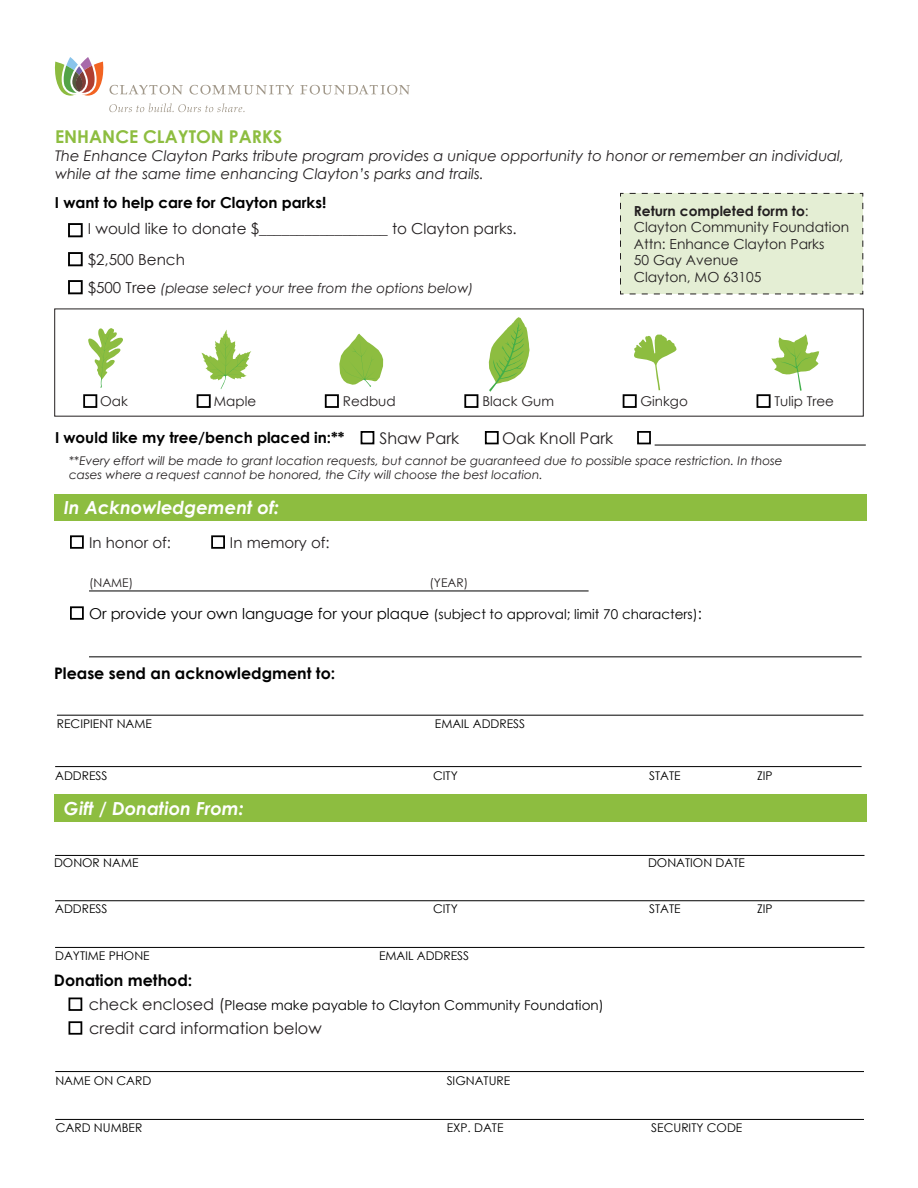
<style>
.page{position:relative;width:918px;height:1188px;background:#fff}
.page>*{position:absolute;margin:0;border:0;box-sizing:border-box;transform-origin:0 0}
.t1{font:italic 700 18px "Century Gothic";color:#fff}
.t2{font:700 17.7px "Century Gothic";color:#8dbd40}
.t3{font:16.05px "Century Gothic";color:#231f20}
.t4{font:700 15.9px "Century Gothic";color:#000}
.t5{font:700 15.15px "Century Gothic";color:#000}
.t6{font:15.15px "Century Gothic";color:#231f20}
.t7{font:15px "Century Gothic";color:#000}
.t8{font:15px "Century Gothic";color:#231f20}
.t9{font:italic 14.7px/17.7px "Century Gothic";color:#231f20}
.t10{font:13.8px/16.6px "Century Gothic";color:#231f20}
.t11{font:13.5px "Century Gothic";color:#000}
.t12{font:italic 13.5px "Century Gothic";color:#231f20}
.t13{font:13.5px "Century Gothic";color:#231f20}
.t14{font:italic 12px/14.4px "Century Gothic";color:#231f20}
.t15{font:12px "Century Gothic";color:#000}
.t16{font:12px "Century Gothic";color:#231f20}
.s1{font-size:15.3px}
.s2{font-style:normal;font-size:15.15px}
.s3{font-weight:700}
.s4{font-style:normal}
.s5{font-size:13.5px}
.s6{font-size:16.05px;color:#231f20}
</style>
<div class="page">
<svg style="left:88px;top:328px;width:35px;height:60px"></svg>
<div style="left:83px;top:394px;width:14px;height:14px;border:2px solid #000"></div>
<svg style="left:201px;top:330px;width:50px;height:59px"></svg>
<div style="left:197px;top:394px;width:14px;height:14px;border:2px solid #000"></div>
<svg style="left:339px;top:334px;width:44px;height:53px"></svg>
<div style="left:325px;top:394px;width:14px;height:14px;border:2px solid #000"></div>
<svg style="left:489px;top:317px;width:41px;height:75px"></svg>
<div style="left:464px;top:394px;width:14px;height:14px;border:2px solid #000"></div>
<svg style="left:634px;top:335px;width:43px;height:55px"></svg>
<div style="left:623px;top:394px;width:14px;height:14px;border:2px solid #000"></div>
<svg style="left:771px;top:334px;width:48px;height:57px"></svg>
<div style="left:757px;top:394px;width:14px;height:14px;border:2px solid #000"></div>
<svg style="left:109px;top:103px;width:136px;height:9px"></svg>
<svg style="left:190px;top:85px;width:104px;height:10px"></svg>
<svg style="left:300px;top:85px;width:110px;height:10px"></svg>
<svg style="left:55px;top:57px;width:128px;height:39px"></svg>
<div style="left:361px;top:431px;width:13px;height:13px;border:2px solid #000"></div>
<hr style="left:655px;top:445px;width:211px;height:1px;background:#000">
<div style="left:485px;top:431px;width:14px;height:13px;border:2px solid #000"></div>
<div style="left:637px;top:431px;width:14px;height:13px;border:2px solid #000"></div>
<div style="left:54px;top:794px;width:812px;height:27px;background:#8dbd40"></div>
<hr style="left:55px;top:855px;width:809px;height:1px;background:#000">
<hr style="left:55px;top:900px;width:809px;height:1px;background:#000">
<hr style="left:55px;top:947px;width:809px;height:1px;background:#000">
<hr style="left:55px;top:1119px;width:809px;height:1px;background:#000">
<hr style="left:55px;top:1071px;width:809px;height:1px;background:#000">
<div style="left:69px;top:998px;width:13px;height:13px;border:2px solid #000"></div>
<div style="left:69px;top:1021px;width:13px;height:14px;border:2px solid #000"></div>
<div style="left:68px;top:280px;width:15px;height:14px;border:2px solid #000"></div>
<div style="left:68px;top:252px;width:15px;height:14px;border:2px solid #000"></div>
<div style="left:68px;top:223px;width:15px;height:14px;border:2px solid #000"></div>
<hr style="left:57px;top:715px;width:806px;height:1px;background:#000">
<div style="left:54px;top:494px;width:812px;height:27px;background:#8dbd40"></div>
<hr style="left:55px;top:766px;width:807px;height:1px;background:#000">
<div style="left:70px;top:535px;width:14px;height:14px;border:2px solid #000"></div>
<div style="left:211px;top:535px;width:14px;height:14px;border:2px solid #000"></div>
<div style="left:70px;top:606px;width:14px;height:14px;border:2px solid #000"></div>
<hr style="left:89px;top:590px;width:500px;height:1px;background:#000">
<hr style="left:89px;top:656px;width:773px;height:1px;background:#000">
<div style="left:620px;top:193px;width:244px;height:102px;background:#e4eed4"></div>
<p class="t2" style="left:55px;top:123px;width:229px">ENHANCE CLAYTON PARKS</p>
<p class="t9" style="left:55px;top:147px;width:791px">The Enhance Clayton Parks tribute program provides a unique opportunity to honor or remember an individual, while at the same time enhancing Clayton’s parks and trails.</p>
<p class="t5" style="left:55px;top:191px;width:273px">I want to help care for Clayton parks!</p>
<p class="t6" style="left:88px;top:218px;width:431px">I would like to donate $_________________ to Clayton <span class="s1">parks.</span></p>
<p class="t6" style="left:88px;top:249px;width:99px">$2,500 Bench</p>
<p class="t12" style="left:88px;top:279px;width:387px"><span class="s2">$500 Tree</span> (please select your tree from the options below)</p>
<p class="t10" style="left:634px;top:202px;width:217px"><span class="s3">Return completed form to</span>:<br>Clayton Community Foundation<br>Attn: Enhance Clayton Parks<br>50 Gay Avenue</p>
<p class="t10" style="left:634px;top:269px;width:129px">Clayton, MO 63105</p>
<p class="t13" style="left:100px;top:392px;width:29px">Oak</p>
<p class="t13" style="left:214px;top:392px;width:44px">Maple</p>
<p class="t13" style="left:343px;top:392px;width:54px">Redbud</p>
<p class="t13" style="left:482px;top:392px;width:73px">Black Gum</p>
<p class="t13" style="left:640px;top:392px;width:49px">Ginkgo</p>
<p class="t13" style="left:774px;top:392px;width:61px">Tulip Tree</p>
<p class="t5" style="left:55px;top:426px;width:291px">I would like my tree/bench placed in:**</p>
<p class="t3" style="left:379px;top:427px;width:81px">Shaw Park</p>
<p class="t3" style="left:502px;top:427px;width:113px">Oak Knoll Park</p>
<p class="t14" style="left:69px;top:453px;width:715px"><span class="s4">**</span>Every effort will be made to grant location requests, but cannot be guaranteed due to possible space restriction. In those cases where a request cannot be honored, the City will choose the best location.</p>
<p class="t1" style="left:64px;top:494px;width:217px">In Acknowledgement of:</p>
<p class="t8" style="left:89px;top:532px;width:84px">In honor of:</p>
<p class="t8" style="left:230px;top:532px;width:101px">In memory of:</p>
<p class="t16" style="left:89px;top:574px;width:46px">(NAME)</p>
<p class="t16" style="left:430px;top:574px;width:40px">(YEAR)</p>
<p class="t7" style="left:89px;top:603px;width:614px">Or provide your own language for your plaque <span class="s5">(subject to approval; limit 70 characters)</span>:</p>
<p class="t4" style="left:54px;top:661px;width:283px">Please send an acknowledgment to:</p>
<p class="t15" style="left:57px;top:715px;width:96px">RECIPIENT NAME</p>
<p class="t15" style="left:435px;top:715px;width:92px">EMAIL ADDRESS</p>
<p class="t15" style="left:55px;top:767px;width:54px">ADDRESS</p>
<p class="t15" style="left:433px;top:767px;width:26px">CITY</p>
<p class="t15" style="left:649px;top:767px;width:33px">STATE</p>
<p class="t15" style="left:757px;top:767px;width:17px">ZIP</p>
<p class="t1" style="left:64px;top:794px;width:181px">Gift / Donation From:</p>
<p class="t15" style="left:54px;top:854px;width:86px">DONOR NAME</p>
<p class="t15" style="left:648px;top:854px;width:98px">DONATION DATE</p>
<p class="t15" style="left:55px;top:901px;width:54px">ADDRESS</p>
<p class="t15" style="left:433px;top:901px;width:26px">CITY</p>
<p class="t15" style="left:649px;top:901px;width:33px">STATE</p>
<p class="t15" style="left:757px;top:901px;width:17px">ZIP</p>
<p class="t15" style="left:55px;top:947px;width:96px">DAYTIME PHONE</p>
<p class="t15" style="left:379px;top:947px;width:92px">EMAIL ADDRESS</p>
<p class="t4" style="left:54px;top:969px;width:140px">Donation method:</p>
<p class="t11" style="left:89px;top:996px;width:516px"><span class="s6">check enclosed (</span>Please make payable to Clayton Community Foundation)</p>
<p class="t3" style="left:89px;top:1017px;width:234px">credit card information below</p>
<p class="t15" style="left:55px;top:1072px;width:98px">NAME ON CARD</p>
<p class="t15" style="left:447px;top:1072px;width:65px">SIGNATURE</p>
<p class="t15" style="left:56px;top:1119px;width:88px">CARD NUMBER</p>
<p class="t15" style="left:447px;top:1119px;width:58px">EXP. DATE</p>
<p class="t15" style="left:651px;top:1119px;width:93px">SECURITY CODE</p>
</div>
